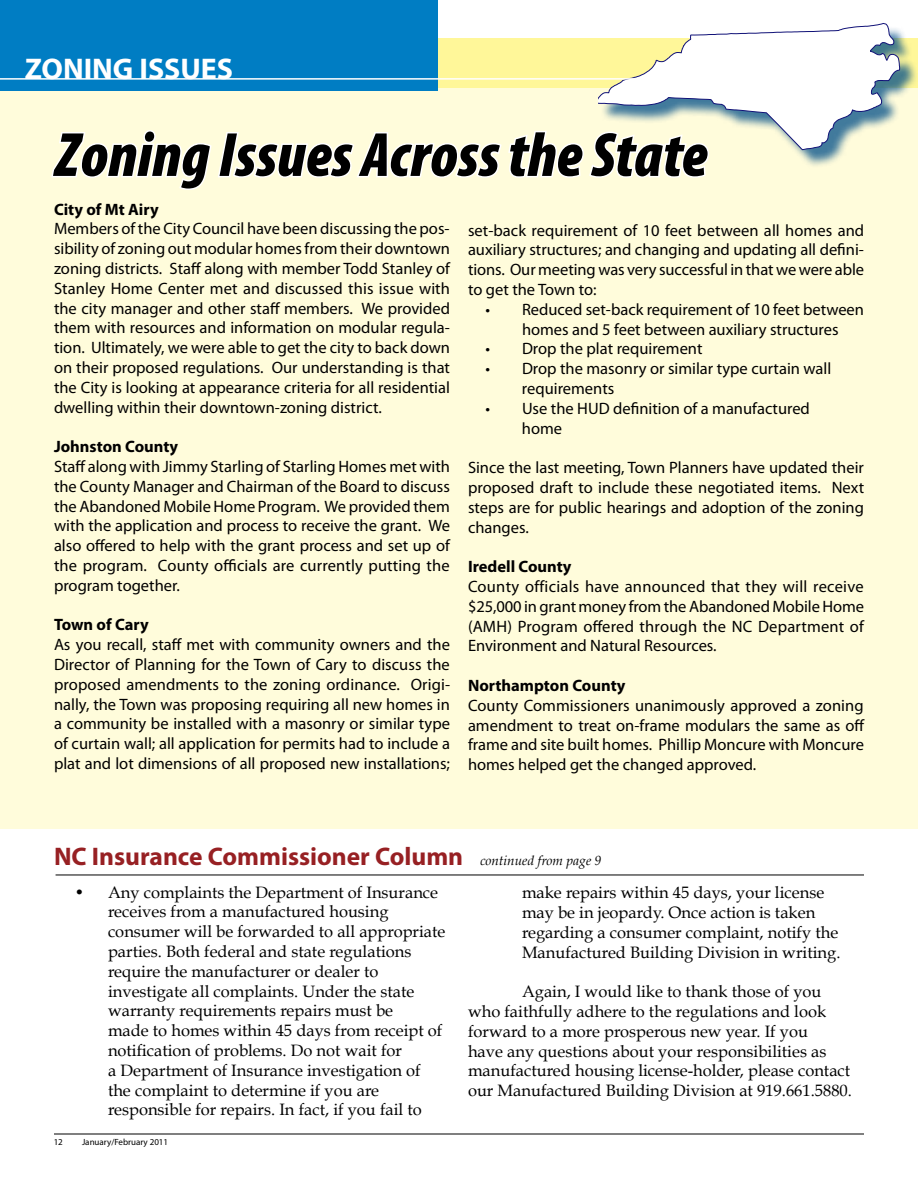
<style>
.page{position:relative;width:918px;height:1188px;background:#fff}
.page>*{position:absolute;margin:0;border:0;box-sizing:border-box;transform-origin:0 0}
.t1{font:italic 900 condensed 63px "Myriad Pro";color:#000}
.t2{font:700 30px "Myriad Pro";color:#fff}
.t3{font:700 25.5px "Myriad Pro";color:#972023}
.t4{font:16.5px/19.8px "Myriad Pro";color:#000;text-align:justify}
.t5{font:16.5px/19.8px "Book Antiqua";color:#000}
.t6{font:700 16.5px "Myriad Pro";color:#000}
.t7{font:9px "Myriad Pro";color:#000}
.s1{font-family:"Book Antiqua";font-weight:400;font-style:italic;font-size:13.5px;color:#000}
</style>
<div class="page">
<hr style="left:54px;top:1134px;width:810px;height:1px;background:#000">
<div style="left:0;top:38px;width:918px;height:791px;background:#fffcdb"></div>
<div style="left:0;top:0;width:438px;height:91px;background:#007dc3"></div>
<div style="left:601px;top:26px;width:317px;height:142px;background:#004e87;opacity:.75"></div>
<svg style="left:51px;top:23px;width:849px;height:167px"></svg>
<hr style="left:0;top:78px;width:886px;height:2px;background:#fff">
<hr style="left:56px;top:875px;width:808px;height:1px;background:#000">
<h2 class="t2" style="left:25px;top:49px;width:210px">ZONING ISSUES</h2>
<h1 class="t1" style="left:55px;top:115px;width:654px">Zoning Issues Across the State</h1>
<p class="t6" style="left:54px;top:198px;width:106px">City of Mt Airy</p>
<p class="t4" style="left:54px;top:219px;width:398px">Members of the City Council have been discussing the pos&shy;sibility of zoning out modular homes from their downtown zoning districts. Staff along with member Todd Stanley of Stanley Home Center met and discussed this issue with the city manager and other staff members. We provided them with resources and information on modular regula&shy;tion. Ultimately, we were able to get the city to back down on their proposed regulations. Our understanding is that the City is looking at appearance criteria for all residential dwelling within their downtown-zoning district.</p>
<p class="t6" style="left:54px;top:436px;width:126px">Johnston County</p>
<p class="t4" style="left:54px;top:457px;width:398px">Staff along with Jimmy Starling of Starling Homes met with the County Manager and Chairman of the Board to discuss the Abandoned Mobile Home Program. We provided them with the application and process to receive the grant. We also offered to help with the grant process and set up of the program. County officials are currently putting the program together.</p>
<p class="t6" style="left:54px;top:614px;width:96px">Town of Cary</p>
<p class="t4" style="left:54px;top:635px;width:398px">As you recall, staff met with community owners and the Director of Planning for the Town of Cary to discuss the proposed amendments to the zoning ordinance. Origi&shy;nally, the Town was proposing requiring all new homes in a community be installed with a masonry or similar type of curtain wall; all application for permits had to include a plat and lot dimensions of all proposed new installations;</p>
<p class="t4" style="left:468px;top:220px;width:398px">set-back requirement of 10 feet between all homes and auxiliary structures; and changing and updating all defini&shy;tions. Our meeting was very successful in that we were able to get the Town to:</p>
<p class="t4" style="left:522px;top:300px;width:344px;text-indent:-37px">• Reduced set-back requirement of 10 feet between homes and 5 feet between auxiliary structures</p>
<p class="t4" style="left:485px;top:339px;width:219px">• Drop the plat requirement</p>
<p class="t4" style="left:522px;top:359px;width:311px;text-indent:-36px">• Drop the masonry or similar type curtain wall requirements</p>
<p class="t4" style="left:522px;top:399px;width:289px;text-indent:-36px">• Use the HUD definition of a manufactured home</p>
<p class="t4" style="left:468px;top:458px;width:398px">Since the last meeting, Town Planners have updated their proposed draft to include these negotiated items. Next steps are for public hearings and adoption of the zoning changes.</p>
<p class="t6" style="left:468px;top:556px;width:105px">Iredell County</p>
<p class="t4" style="left:468px;top:577px;width:398px">County officials have announced that they will receive $25,000 in grant money from the Abandoned Mobile Home (AMH) Program offered through the NC Department of Environment and Natural Resources.</p>
<p class="t6" style="left:468px;top:675px;width:159px">Northampton County</p>
<p class="t4" style="left:468px;top:696px;width:398px">County Commissioners unanimously approved a zoning amendment to treat on-frame modulars the same as off frame and site built homes. Phillip Moncure with Moncure homes helped get the changed approved.</p>
<h3 class="t3" style="left:54px;top:840px;width:549px">NC Insurance Commissioner Column <span class="s1">continued from page 9</span></h3>
<p class="t5" style="left:108px;top:882px;width:339px;text-indent:-33px">• Any complaints the Department of Insurance receives from a manufactured housing consumer will be forwarded to all appropriate parties. Both federal and state regulations require the manufacturer or dealer to investigate all complaints. Under the state warranty requirements repairs must be<br>made to homes within 45 days from receipt of notification of problems. Do not wait for<br>a Department of Insurance investigation of the complaint to determine if you are responsible for repairs. In fact, if you fail to</p>
<p class="t7" style="left:54px;top:1137px;width:11px">12</p>
<p class="t7" style="left:82px;top:1137px;width:88px">January/February 2011</p>
<p class="t5" style="left:522px;top:883px;width:320px">make repairs within 45 days, your license may be in jeopardy. Once action is taken regarding a consumer complaint, notify the Manufactured Building Division in writing.</p>
<p class="t5" style="left:468px;top:982px;width:386px;text-indent:54px">Again, I would like to thank those of you who faithfully adhere to the regulations and look forward to a more prosperous new year. If you<br>have any questions about your responsibilities as manufactured housing license-holder, please contact our Manufactured Building Division at 919.661.5880.</p>
</div>
